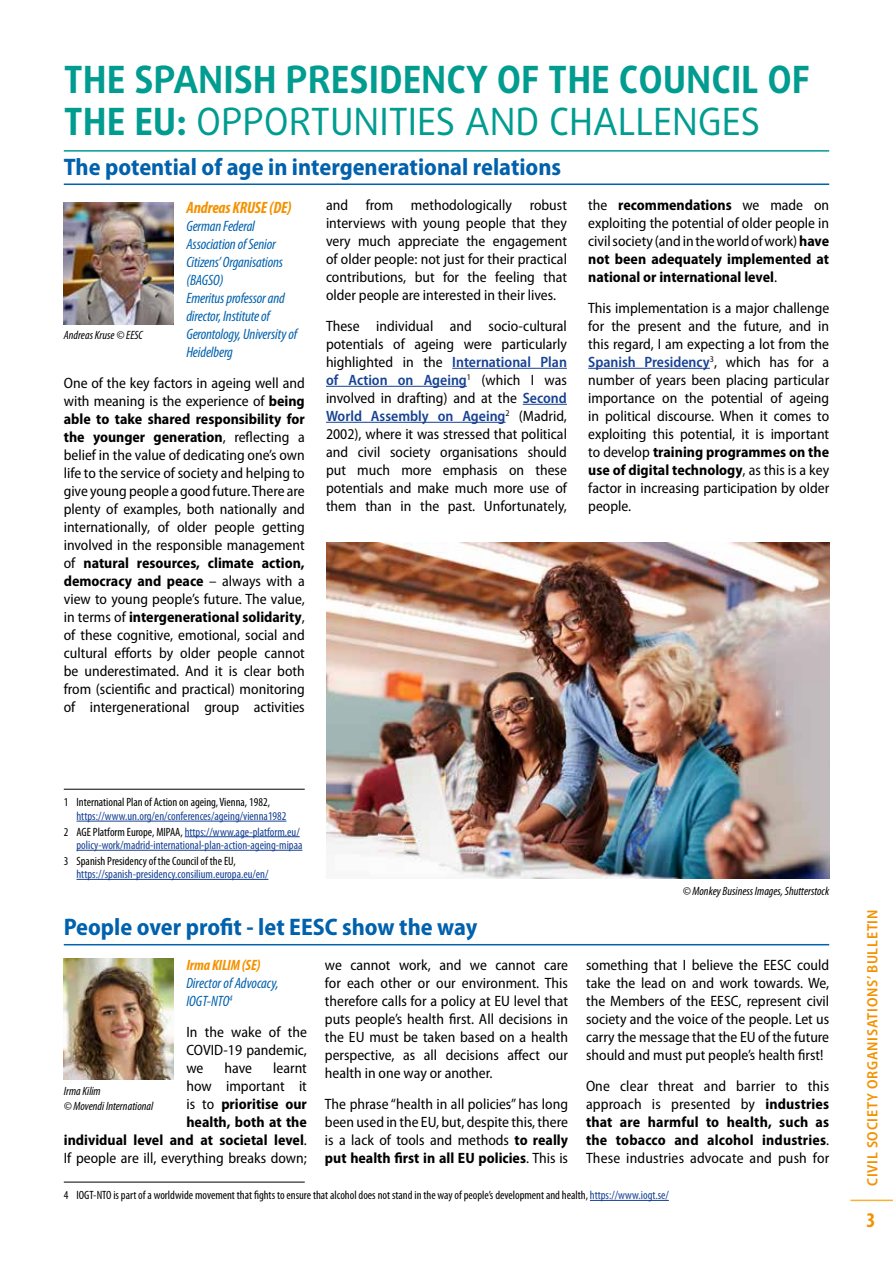
<style>
.page{position:relative;width:893px;height:1263px;background:#fff}
.page>*{position:absolute;margin:0;border:0;box-sizing:border-box;transform-origin:0 0}
.t1{font:700 37.5px/42px "Daxline Pro";color:#009c90}
.t2{font:700 semi-condensed 24px "Myriad Pro";color:#0061ad}
.t3{font:700 condensed 21px "Myriad Pro";color:#f39200}
.t4{font:italic 700 condensed 16.5px "Myriad Pro";letter-spacing:-.01em;color:#f39200}
.t5{font:semi-condensed 15px/18px "Myriad Pro";color:#000;text-align:justify}
.t6{font:italic condensed 15px/18px "Myriad Pro";letter-spacing:-.01em;color:#0061ad}
.t7{font:700 semi-condensed 15px/18px "Myriad Pro";color:#000;text-align:right}
.t8{font:600 semi-condensed 15px "Myriad Pro";letter-spacing:.05em;color:#f39200}
.t9{font:italic 700 condensed 15px "Myriad Pro";letter-spacing:-.01em;color:#f39200}
.t10{font:condensed 12px "Myriad Pro";color:#000}
.t11{font:condensed 12px/15.6px "Myriad Pro";color:#164194;text-align:center}
.t12{font:italic condensed 12px/14.4px "Myriad Pro";color:#000}
.s1{font-weight:400}
.s2{font-weight:700}
.s3{font-weight:600;color:#164194}
.s4{color:#000}
.s5{color:#164194}
</style>
<div class="page">
<hr style="left:64px;top:150px;width:765px;height:2px;background:#009c90">
<hr style="left:64px;top:183px;width:765px;height:2px;background:#0061ad">
<hr style="left:77px;top:821px;width:209px;height:1px;background:#164194">
<hr style="left:185px;top:836px;width:115px;height:1px;background:#164194">
<hr style="left:77px;top:850px;width:225px;height:1px;background:#164194">
<hr style="left:77px;top:879px;width:191px;height:1px;background:#164194">
<hr style="left:452px;top:368px;width:115px;height:1px;background:#164194">
<hr style="left:326px;top:386px;width:141px;height:1px;background:#164194">
<hr style="left:523px;top:404px;width:44px;height:1px;background:#164194">
<hr style="left:326px;top:422px;width:180px;height:1px;background:#164194">
<hr style="left:588px;top:368px;width:122px;height:1px;background:#164194">
<hr style="left:850px;top:1199px;width:43px;height:2px;background:#f9b234">
<img style="left:64px;top:203px;width:110px;height:121px">
<img style="left:326px;top:543px;width:503px;height:335px">
<hr style="left:64px;top:944px;width:765px;height:1px;background:#0061ad">
<hr style="left:590px;top:1200px;width:79px;height:1px;background:#164194">
<hr style="left:64px;top:789px;width:241px;height:1px;background:#000">
<hr style="left:64px;top:1182px;width:241px;height:1px;background:#000">
<img style="left:64px;top:959px;width:110px;height:121px">
<h1 class="t1" style="left:64px;top:59px;width:748px">THE SPANISH PRESIDENCY OF THE COUNCIL OF<br>THE EU: <span class="s1">OPPORTUNITIES AND CHALLENGES</span></h1>
<h2 class="t2" style="left:64px;top:154px;width:499px">The potential of age in intergenerational relations</h2>
<p class="t4" style="left:186px;top:199px;width:107px">Andreas KRUSE (DE)</p>
<p class="t6" style="left:186px;top:217px;width:112px">German Federal<br>Association of Senior<br>Citizens’ Organisations (BAGSO)<br>Emeritus professor and director, Institute of<br>Gerontology, University of<br>Heidelberg</p>
<p class="t5" style="left:64px;top:374px;width:242px">One of the key factors in ageing well and with meaning is the experience of <span class="s2">being able to take shared responsibility for the younger generation</span>, reflecting a belief in the value of dedicating one’s own life to the service of society and helping to give young people a good future. There are plenty of examples, both nationally and internationally, of older people getting involved in the responsible management of <span class="s2">natural resources, climate action, democracy and peace</span> – always with a view to young people’s future. The value, in terms of <span class="s2">intergenerational solidarity</span>, of these cognitive, emotional, social and cultural efforts by older people cannot be underestimated. And it is clear both from (scientific and practical) monitoring of intergenerational group activities</p>
<p class="t12" style="left:64px;top:328px;width:81px">Andreas Kruse © EESC</p>
<p class="t5" style="left:326px;top:196px;width:242px">and from methodologically robust interviews with young people that they very much appreciate the engagement of older people: not just for their practical contributions, but for the feeling that older people are interested in their lives.</p>
<p class="t5" style="left:326px;top:317px;width:242px">These individual and socio-cultural potentials of ageing were particularly highlighted in the <span class="s3">International Plan of Action on Ageing</span><sup>1</sup> (which I was involved in drafting) and at the <span class="s3">Second World Assembly on Ageing</span><sup>2</sup> (Madrid, 2002), where it was stressed that political and civil society organisations should put much more emphasis on these potentials and make much more use of them than in the past. Unfortunately,</p>
<p class="t5" style="left:588px;top:196px;width:242px">the <span class="s2">recommendations</span> we made on exploiting the potential of older people in civil society (and in the world of work) <span class="s2">have not been adequately implemented at national or international level</span>.</p>
<p class="t5" style="left:588px;top:299px;width:242px">This implementation is a major challenge for the present and the future, and in this regard, I am expecting a lot from the <span class="s3">Spanish Presidency</span><sup>3</sup>, which has for a number of years been placing particular importance on the potential of ageing in political discourse. When it comes to exploiting this potential, it is important to develop <span class="s2">training programmes on the use of digital technology</span>, as this is a key factor in increasing participation by older people.</p>
<p class="t10" style="left:64px;top:796px;width:208px">1 International Plan of Action on ageing, Vienna, 1982,</p>
<p class="t11" style="left:64px;top:808px;width:237px">https://www.un.org/en/conferences/ageing/vienna1982<br><span class="s4">2 AGE Platform Europe, MIPAA,</span> https://www.age-platform.eu/</p>
<p class="t11" style="left:77px;top:837px;width:227px">policy-work/madrid-international-plan-action-ageing-mipaa</p>
<p class="t10" style="left:64px;top:854px;width:173px">3 Spanish Presidency of the Council of the EU,</p>
<p class="t11" style="left:77px;top:867px;width:193px">https://spanish-presidency.consilium.europa.eu/en/</p>
<h2 class="t2" style="left:64px;top:914px;width:415px">People over profit - let EESC show the way</h2>
<p class="t9" style="left:186px;top:957px;width:76px">Irma KILIM (SE)</p>
<p class="t6" style="left:186px;top:975px;width:94px">Director of Advocacy,<br>IOGT-NTO<sup>4</sup></p>
<p class="t5" style="left:186px;top:1023px;width:122px">In the wake of the COVID-19 pandemic, we</p>
<p class="t7" style="left:64px;top:1059px;width:245px"><span class="s1">learnt<br>how important it<br>is to</span> prioritise our<br>health, both at the<br>individual level and at societal level<span class="s1">.<br>If people are ill, everything breaks down;</span></p>
<p class="t5" style="left:225px;top:1059px;width:29px">have</p>
<p class="t12" style="left:64px;top:1084px;width:91px">Irma Kilim<br>© Movendi International</p>
<p class="t5" style="left:325px;top:957px;width:245px">we cannot work, and we cannot care for each other or our environment. This therefore calls for a policy at EU level that puts people’s health first. All decisions in the EU must be taken based on a health perspective, as all decisions affect our health in one way or another.</p>
<p class="t5" style="left:325px;top:1095px;width:245px">The phrase “health in all policies” has long been used in the EU, but, despite this, there is a lack of tools and methods <span class="s2">to really put health first in all EU policies</span>. This is</p>
<p class="t12" style="left:683px;top:884px;width:148px">© Monkey Business Images, Shutterstock</p>
<p class="t5" style="left:586px;top:957px;width:245px">something that I believe the EESC could take the lead on and work towards. We, the Members of the EESC, represent civil society and the voice of the people. Let us carry the message that the EU of the future should and must put people’s health first!</p>
<p class="t5" style="left:586px;top:1077px;width:245px">One clear threat and barrier to this approach is presented by <span class="s2">industries that are harmful to health, such as the tobacco and alcohol industries</span>.<br>These industries advocate and push for</p>
<p class="t10" style="left:64px;top:1189px;width:607px">4 IOGT-NTO is part of a worldwide movement that fights to ensure that alcohol does not stand in the way of people’s development and health, <span class="s5">https://www.iogt.se/</span></p>
<p class="t8" style="left:864px;top:1186px;width:278px;rotate:-90deg">CIVIL SOCIETY ORGANISATIONS’ BULLETIN</p>
<h3 class="t3" style="left:867px;top:1208px;width:10px">3</h3>
</div>
